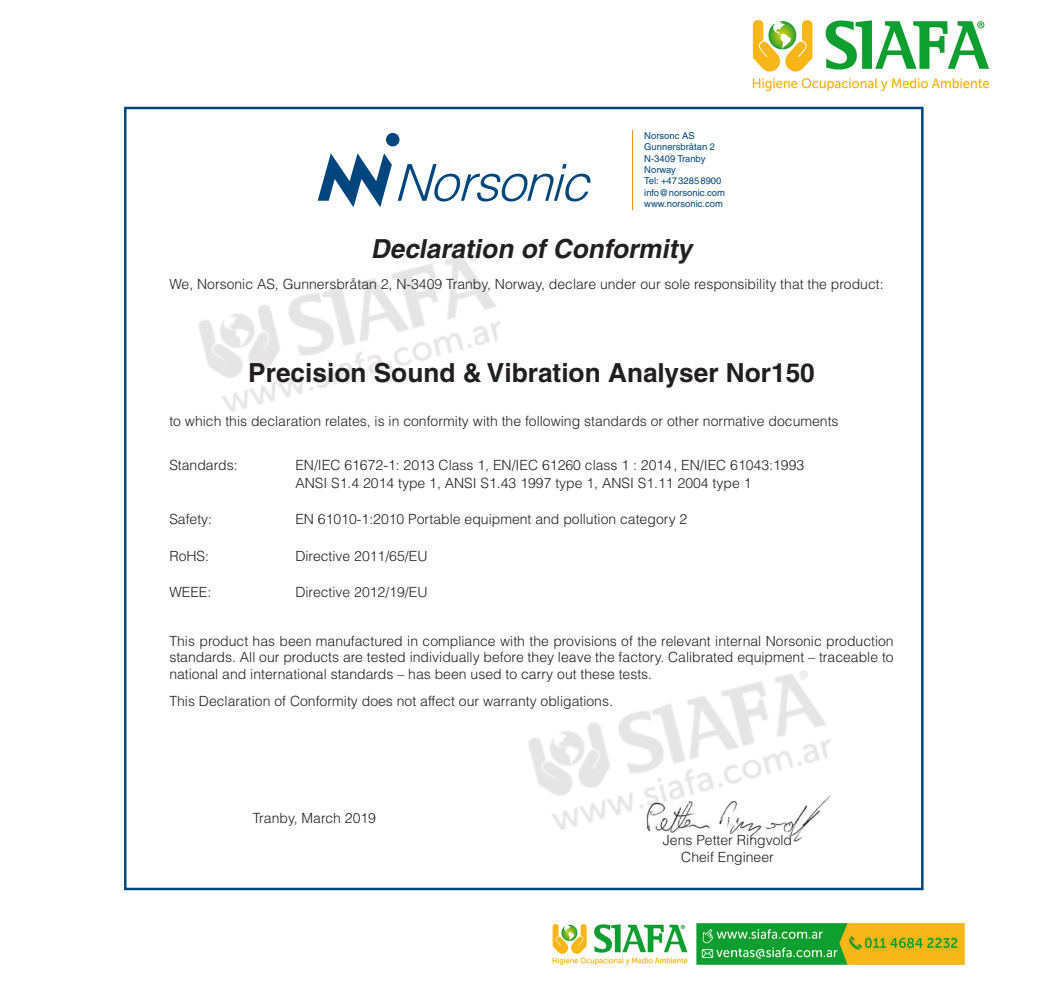
<style>
.page{position:relative;width:1042px;height:993px;background:#fff}
.page>*{position:absolute;margin:0;border:0;box-sizing:border-box;transform-origin:0 0}
.t1{font:700 26.25px "Helvetica";color:#231f20}
.t2{font:italic 700 26.25px "Helvetica";color:#231f20}
.t3{font:300 14px/16.8px "Helvetica";color:#231f20;text-align:center}
.t4{font:9.45px/11.4px "Helvetica";color:#00467e}
</style>
<div class="page">
<svg style="left:321px;top:153px;width:71px;height:33px"></svg>
<div style="left:386px;top:133px;width:13px;height:13px;background:#00467e;border-radius:50%"></div>
<svg style="left:401px;top:164px;width:190px;height:22px"></svg>
<hr style="left:632px;top:130px;width:1px;height:80px;background:#f4901d">
<img style="left:752px;top:20px;width:238px;height:72px">
<img style="left:124px;top:186px;width:800px;height:695px">
<img style="left:552px;top:922px;width:413px;height:44px">
<p class="t4" style="left:644px;top:130px;width:82px">Norsonc AS<br>Gunnersbråtan 2<br>N-3409 Tranby<br>Norway<br>Tel: +4732858900 info@norsonic.com www.norsonic.com</p>
<h1 class="t2" style="left:371px;top:232px;width:328px">Declaration of Conformity</h1>
<p class="t3" style="left:169px;top:276px;width:716px">We, Norsonic AS, Gunnersbråtan 2, N-3409 Tranby, Norway, declare under our sole responsibility that the product:</p>
<h1 class="t1" style="left:248px;top:357px;width:568px">Precision Sound &amp; Vibration Analyser Nor150</h1>
<p class="t3" style="left:169px;top:412px;width:671px">to which this declaration relates, is in conformity with the following standards or other normative documents</p>
<p class="t3" style="left:169px;top:456px;width:70px">Standards:</p>
<p class="t3" style="left:295px;top:456px;width:510px;line-height:17.5px;text-align:left">EN/IEC 61672-1: 2013 Class 1, EN/IEC 61260 class 1 : 2014, EN/IEC 61043:1993<br>ANSI S1.4 2014 type 1, ANSI S1.43 1997 type 1, ANSI S1.11 2004 type 1</p>
<p class="t3" style="left:169px;top:510px;width:44px">Safety:</p>
<p class="t3" style="left:295px;top:510px;width:393px">EN 61010-1:2010 Portable equipment and pollution category 2</p>
<p class="t3" style="left:169px;top:547px;width:41px">RoHS:</p>
<p class="t3" style="left:295px;top:547px;width:134px">Directive 2011/65/EU</p>
<p class="t3" style="left:169px;top:583px;width:43px">WEEE:</p>
<p class="t3" style="left:295px;top:583px;width:134px">Directive 2012/19/EU</p>
<p class="t3" style="left:169px;top:632px;width:726px;text-align:justify">This product has been manufactured in compliance with the provisions of the relevant internal Norsonic production standards. All our products are tested individually before they leave the factory. Calibrated equipment – traceable to national and international standards – has been used to carry out these tests.</p>
<p class="t3" style="left:169px;top:692px;width:445px">This Declaration of Conformity does not affect our warranty obligations.</p>
<p class="t3" style="left:253px;top:809px;width:125px">Tranby, March 2019</p>
<p class="t3" style="left:663px;top:831px;width:131px">Jens Petter Ringvold<br>Cheif Engineer</p>
</div>
